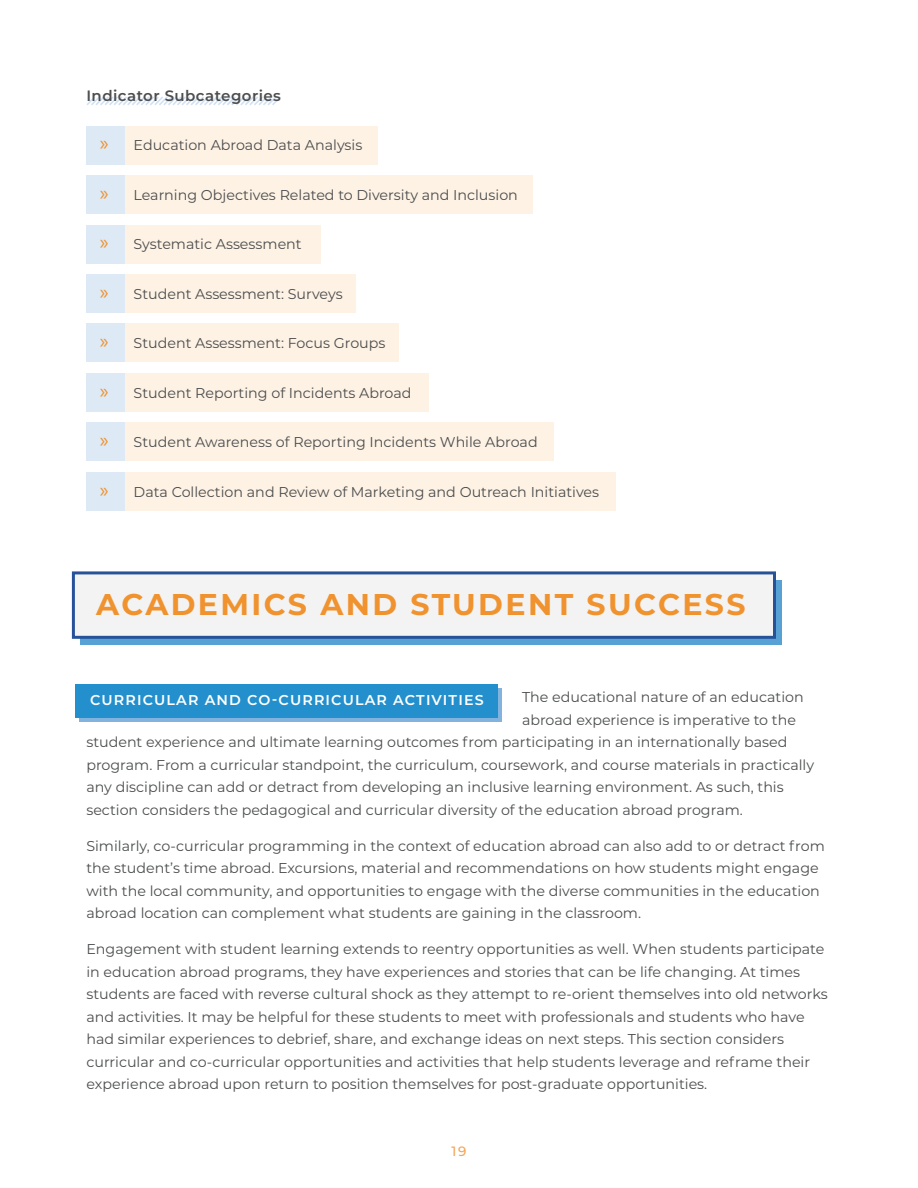
<style>
.page{position:relative;width:918px;height:1188px;background:#fff}
.page>*{position:absolute;margin:0;border:0;box-sizing:border-box;transform-origin:0 0}
.TOC_Subhead_1{font:700 30px "Montserrat";letter-spacing:.08em;color:#f0922e}
.Body{font:600 15px "Montserrat";letter-spacing:.03em;color:#4c4d4e}
.Body-2{font:14.25px/22.5px "Montserrat";color:#4c4d4e}
.TOC_Subhead_2{font:600 14.25px "Montserrat";letter-spacing:.08em;color:#fff}
.t1{font:500 13.5px "Montserrat";color:#f4a556}
.s1{font-family:"Myriad Pro";font-size:21px;color:#f0922e}
</style>
<div class="page">
<div style="left:86px;top:274px;width:270px;height:39px;background:#fdf2e4"></div>
<div style="left:86px;top:274px;width:38px;height:39px;background:#dde9f5"></div>
<div style="left:86px;top:126px;width:292px;height:39px;background:#fdf2e4"></div>
<div style="left:86px;top:126px;width:38px;height:39px;background:#dde9f5"></div>
<div style="left:86px;top:175px;width:446px;height:39px;background:#fdf2e4"></div>
<div style="left:86px;top:175px;width:38px;height:39px;background:#dde9f5"></div>
<div style="left:86px;top:225px;width:235px;height:39px;background:#fdf2e4"></div>
<div style="left:86px;top:225px;width:38px;height:39px;background:#dde9f5"></div>
<div style="left:86px;top:323px;width:313px;height:39px;background:#fdf2e4"></div>
<div style="left:86px;top:323px;width:38px;height:39px;background:#dde9f5"></div>
<div style="left:86px;top:373px;width:343px;height:39px;background:#fdf2e4"></div>
<div style="left:86px;top:373px;width:38px;height:39px;background:#dde9f5"></div>
<div style="left:86px;top:422px;width:468px;height:39px;background:#fdf2e4"></div>
<div style="left:86px;top:422px;width:38px;height:39px;background:#dde9f5"></div>
<div style="left:86px;top:472px;width:530px;height:39px;background:#fdf2e4"></div>
<div style="left:86px;top:472px;width:38px;height:39px;background:#dde9f5"></div>
<svg style="left:86px;top:96px;width:195px;height:9px"></svg>
<div style="left:81px;top:580px;width:701px;height:65px;background:#57a1d5"></div>
<div style="left:72px;top:571px;width:704px;height:68px;background:#f3f3f3;border:3px solid #275299"></div>
<div style="left:79px;top:688px;width:423px;height:33px;background:#82b3de"></div>
<div style="left:75px;top:684px;width:423px;height:34px;background:#2390cd"></div>
<p class="Body" style="left:86px;top:85px;width:196px">Indicator Subcategories</p>
<p class="Body-2" style="left:100px;top:134px;width:264px"><span class="s1">»</span> Education Abroad Data Analysis</p>
<p class="Body-2" style="left:100px;top:183px;width:420px"><span class="s1">»</span> Learning Objectives Related to Diversity and Inclusion</p>
<p class="Body-2" style="left:100px;top:233px;width:203px"><span class="s1">»</span> Systematic Assessment</p>
<p class="Body-2" style="left:100px;top:282px;width:244px"><span class="s1">»</span> Student Assessment: Surveys</p>
<p class="Body-2" style="left:100px;top:332px;width:287px"><span class="s1">»</span> Student Assessment: Focus Groups</p>
<p class="Body-2" style="left:100px;top:381px;width:313px"><span class="s1">»</span> Student Reporting of Incidents Abroad</p>
<p class="Body-2" style="left:100px;top:431px;width:439px"><span class="s1">»</span> Student Awareness of Reporting Incidents While Abroad</p>
<p class="Body-2" style="left:100px;top:480px;width:501px"><span class="s1">»</span> Data Collection and Review of Marketing and Outreach Initiatives</p>
<p class="TOC_Subhead_1" style="left:96px;top:583px;width:651px">ACADEMICS AND STUDENT SUCCESS</p>
<p class="TOC_Subhead_2" style="left:90px;top:690px;width:395px">CURRICULAR AND CO-CURRICULAR ACTIVITIES</p>
<p class="Body-2" style="left:522px;top:685px;width:283px">The educational nature of an education</p>
<p class="Body-2" style="left:522px;top:708px;width:276px">abroad experience is imperative to the</p>
<p class="Body-2" style="left:86px;top:730px;width:702px">student experience and ultimate learning outcomes from participating in an internationally based</p>
<p class="Body-2" style="left:86px;top:753px;width:729px">program. From a curricular standpoint, the curriculum, coursework, and course materials in practically</p>
<p class="Body-2" style="left:86px;top:775px;width:699px">any discipline can add or detract from developing an inclusive learning environment. As such, this</p>
<p class="Body-2" style="left:86px;top:798px;width:658px">section considers the pedagogical and curricular diversity of the education abroad program.</p>
<p class="Body-2" style="left:86px;top:834px;width:740px">Similarly, co-curricular programming in the context of education abroad can also add to or detract from the student’s time abroad. Excursions, material and recommendations on how students might engage with the local community, and opportunities to engage with the diverse communities in the education abroad location can complement what students are gaining in the classroom.</p>
<p class="Body-2" style="left:86px;top:937px;width:743px">Engagement with student learning extends to reentry opportunities as well. When students participate in education abroad programs, they have experiences and stories that can be life changing. At times students are faced with reverse cultural shock as they attempt to re-orient themselves into old networks and activities. It may be helpful for these students to meet with professionals and students who have had similar experiences to debrief, share, and exchange ideas on next steps. This section considers curricular and co-curricular opportunities and activities that help students leverage and reframe their experience abroad upon return to position themselves for post-graduate opportunities.</p>
<p class="t1" style="left:452px;top:1142px;width:16px">19</p>
</div>
